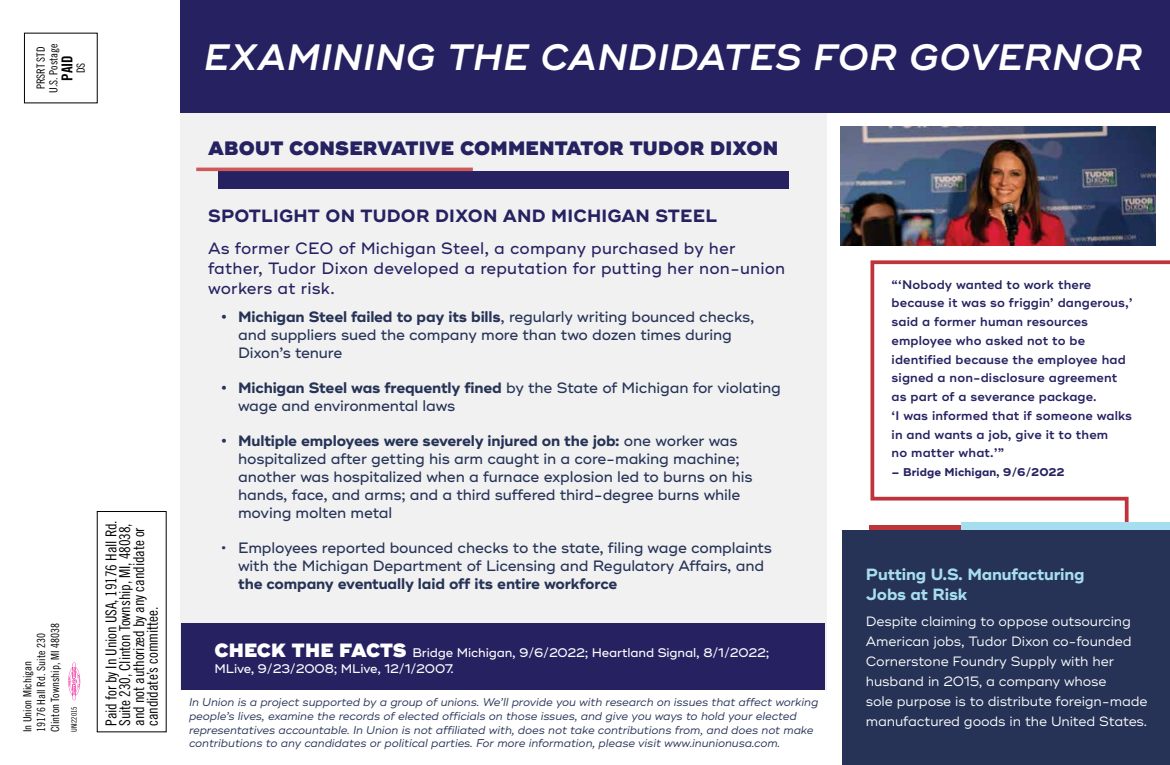
<style>
.page{position:relative;width:1170px;height:765px;background:#fff}
.page>*{position:absolute;margin:0;border:0;box-sizing:border-box;transform-origin:0 0}
.t1{font:italic 600 36.75px "Ridley Grotesk";letter-spacing:.01em;color:#fff}
.t2{font:900 19.38px "Ridley Grotesk";letter-spacing:.01em;color:#262262}
.t3{font:700 17.75px "Ridley Grotesk";letter-spacing:.01em;color:#262262}
.t4{font:500 16.38px/19.6px "Ridley Grotesk";letter-spacing:.01em;color:#262262}
.t5{font:700 16.25px/20px "Ridley Grotesk";letter-spacing:-.01em;color:#a7deef}
.t6{font:500 15px/18px "Ridley Grotesk";letter-spacing:-.01em;color:#263356}
.t7{font:15px/13.8px "Trade Gothic LT Std Cn 18";letter-spacing:-.01em;color:#000}
.t8{font:700 15px "Ridley Grotesk";letter-spacing:-.01em;color:#263356}
.t9{font:15px "Trade Gothic LT Std Bd Cn 20";color:#000}
.t10{font:13.5px/20px "Ridley Grotesk";letter-spacing:-.01em;color:#fff}
.t11{font:600 12.5px/18.8px "Ridley Grotesk";letter-spacing:.01em;color:#262262}
.t12{font:500 12.5px/16.2px "Ridley Grotesk";letter-spacing:-.01em;color:#fff}
.t13{font:italic 11.25px/13.8px "Ridley Grotesk";letter-spacing:-.01em;color:#263356}
.t14{font:11.25px/13.8px "Trade Gothic LT Std Cn 18";color:#000}
.t15{font:700 11.25px "Ridley Grotesk";letter-spacing:.01em;color:#262262}
.t16{font:7.5px "Trade Gothic LT Std Cn 18";color:#000}
.s1{font-weight:700}
.s2{font-weight:900;font-size:19.12px}
</style>
<div class="page">
<svg style="left:870px;top:260px;width:300px;height:262px"></svg>
<svg style="left:869px;top:525px;width:92px;height:6px"></svg>
<div style="left:961px;top:522px;width:209px;height:12px;background:#a7deef"></div>
<div style="left:842px;top:531px;width:328px;height:234px;background:#263356"></div>
<div style="left:180px;top:112px;width:646px;height:578px;background:#f1f1f2"></div>
<svg style="left:68px;top:662px;width:12px;height:38px"></svg>
<div style="left:180px;top:0;width:990px;height:112px;background:#262262"></div>
<div style="left:218px;top:171px;width:570px;height:17px;background:#262262"></div>
<hr style="left:196px;top:168px;width:277px;height:3px;background:#cf5859">
<img style="left:841px;top:127px;width:315px;height:119px">
<div style="left:181px;top:624px;width:643px;height:66px;background:#262262"></div>
<p class="t14" style="left:35px;top:93px;width:51px;line-height:12.5px;rotate:-90deg">PRSRT STD<br>U.S. Postage</p>
<p class="t9" style="left:58px;top:81px;width:27px;rotate:-90deg">PAID</p>
<p class="t14" style="left:74px;top:73px;width:12px;rotate:-90deg">DS</p>
<p class="t14" style="left:21px;top:732px;width:110px;rotate:-90deg">In Union Michigan<br>19176 Hall Rd. Suite 230<br>Clinton Township, MI 48038</p>
<p class="t16" style="left:70px;top:732px;width:27px;rotate:-90deg">UNI22015</p>
<p class="t7" style="left:104px;top:726px;width:207px;rotate:-90deg">Paid for by In Union USA, 19176 Hall Rd.<br>Suite 230, Clinton Township, MI, 48038, and not authorized by any candidate or candidate’s committee.</p>
<h1 class="t1" style="left:204px;top:35px;width:940px">EXAMINING THE CANDIDATES FOR GOVERNOR</h1>
<p class="t2" style="left:208px;top:136px;width:572px">ABOUT CONSERVATIVE COMMENTATOR TUDOR DIXON</p>
<p class="t3" style="left:208px;top:205px;width:511px">SPOTLIGHT ON TUDOR DIXON AND MICHIGAN STEEL</p>
<p class="t4" style="left:208px;top:239px;width:579px">As former CEO of Michigan Steel, a company purchased by her father, Tudor Dixon developed a reputation for putting her non-union workers at risk.</p>
<p class="t6" style="left:238px;top:308px;width:518px;text-indent:-17px"><span class="s1">• Michigan Steel failed to pay its bills</span>, regularly writing bounced checks, and suppliers sued the company more than two dozen times during<br>Dixon’s tenure</p>
<p class="t6" style="left:238px;top:379px;width:544px;text-indent:-17px"><span class="s1">• Michigan Steel was frequently fined</span> by the State of Michigan for violating wage and environmental laws</p>
<p class="t6" style="left:238px;top:432px;width:516px;text-indent:-17px"><span class="s1">• Multiple employees were severely injured on the job:</span> one worker was hospitalized after getting his arm caught in a core-making machine; another was hospitalized when a furnace explosion led to burns on his hands, face, and arms; and a third suffered third-degree burns while moving molten metal</p>
<p class="t6" style="left:238px;top:539px;width:536px;text-indent:-17px">• Employees reported bounced checks to the state, filing wage complaints with the Michigan Department of Licensing and Regulatory Affairs, and</p>
<p class="t8" style="left:238px;top:574px;width:381px">the company eventually laid off its entire workforce</p>
<p class="t12" style="left:214px;top:644px;width:556px"><span class="s2">CHECK THE FACTS</span> Bridge Michigan, 9/6/2022; Heartland Signal, 8/1/2022;<br>MLive, 9/23/2008; MLive, 12/1/2007.</p>
<p class="t13" style="left:189px;top:696px;width:631px">In Union is a project supported by a group of unions. We’ll provide you with research on issues that affect working people’s lives, examine the records of elected officials on those issues, and give you ways to hold your elected representatives accountable. In Union is not affiliated with, does not take contributions from, and does not make contributions to any candidates or political parties. For more information, please visit www.inunionusa.com.</p>
<p class="t11" style="left:892px;top:275px;width:243px">“‘Nobody wanted to work there because it was so friggin’ dangerous,’ said a former human resources employee who asked not to be identified because the employee had signed a non-disclosure agreement as part of a severance package.<br>‘I was informed that if someone walks in and wants a job, give it to them<br>no matter what.’”</p>
<p class="t15" style="left:892px;top:466px;width:174px">– Bridge Michigan, 9/6/2022</p>
<p class="t5" style="left:866px;top:565px;width:220px">Putting U.S. Manufacturing<br>Jobs at Risk</p>
<p class="t10" style="left:866px;top:612px;width:283px">Despite claiming to oppose outsourcing American jobs, Tudor Dixon co-founded Cornerstone Foundry Supply with her husband in 2015, a company whose<br>sole purpose is to distribute foreign-made manufactured goods in the United States.</p>
</div>
